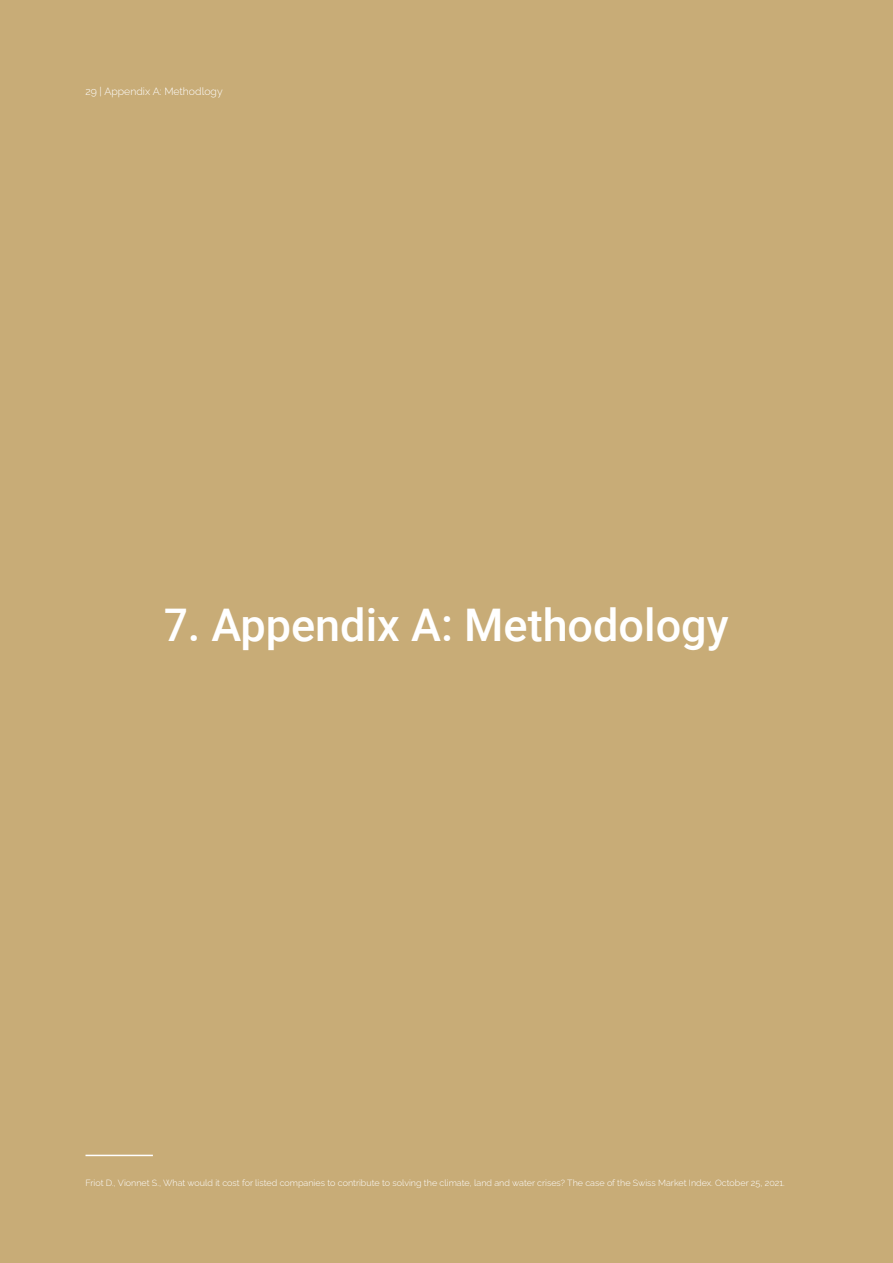
<style>
.page{position:relative;width:893px;height:1263px;background:#c8ac77}
.page>*{position:absolute;margin:0;border:0;box-sizing:border-box;transform-origin:0 0}
.t1{font:500 45px "Roboto";color:#fff}
.t2{font:100 10.5px "Raleway";color:#fff}
.t3{font:100 9px "Raleway";color:#fff}
</style>
<div class="page">
<hr style="left:86px;top:1155px;width:67px;height:1px;background:#fff">
<p class="t2" style="left:86px;top:83px;width:139px">29 | Appendix A: Methodlogy</p>
<p class="t1" style="left:164px;top:594px;width:566px">7. Appendix A: Methodology</p>
<p class="t3" style="left:86px;top:1175px;width:701px">Friot D., Vionnet S., What would it cost for listed companies to contribute to solving the climate, land and water crises? The case of the Swiss Market Index. October 25, 2021.</p>
</div>
